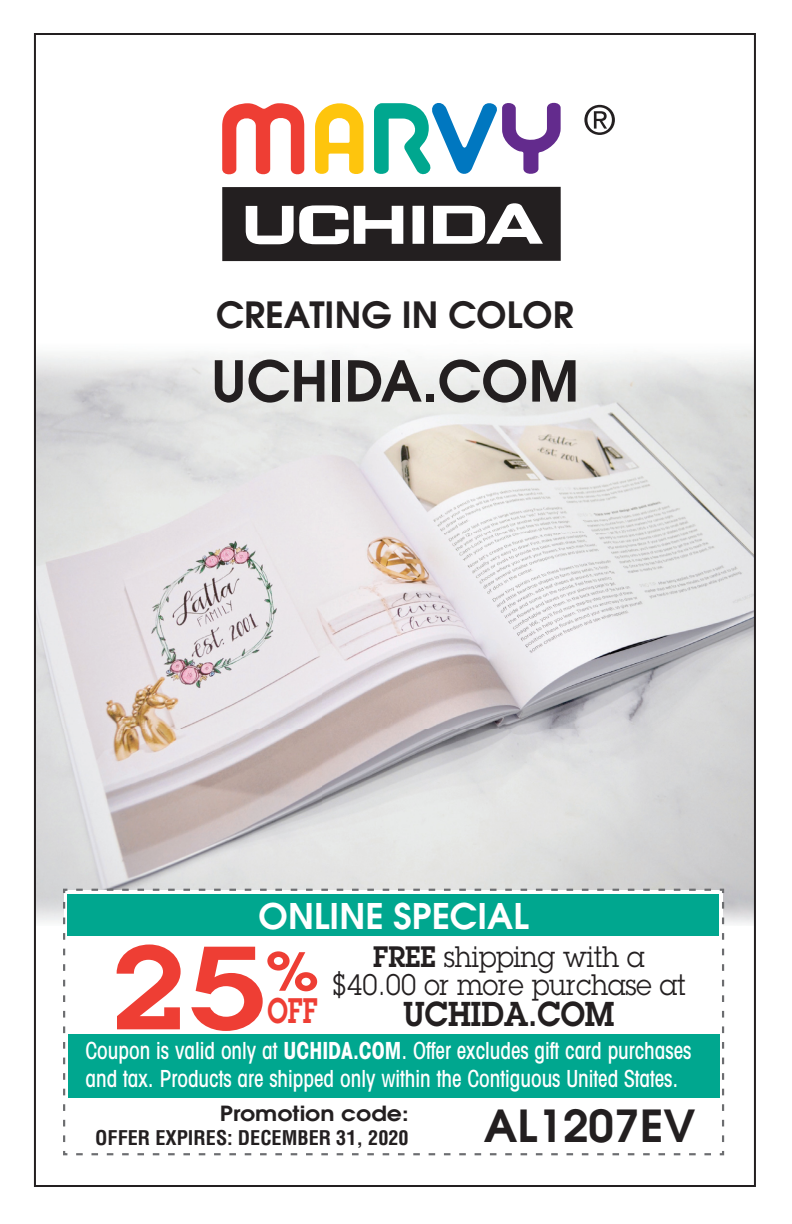
<style>
.page{position:relative;width:792px;height:1224px;background:#fff}
.page>*{position:absolute;margin:0;border:0;box-sizing:border-box;transform-origin:0 0}
.t1{font:600 115.8px "Lubalin Graph";color:#ee3e34;scale:1.16 1}
.t2{font:600 56px "Avant Garde";color:#231f20}
.t3{font:600 44px "Avant Garde";color:#231f20;scale:1.04 1}
.t4{font:600 36px "Avant Garde";color:#231f20}
.t5{font:600 35.2px "Avant Garde";color:#fff}
.t6{font:600 34.8px "Lubalin Graph";color:#ee3e34;scale:.75 1}
.t7{font:600 33.8px "Lubalin Graph";color:#231f20;scale:.91 1}
.t8{font:29px/28.6px "Lubalin Graph";color:#231f20;text-align:center;scale:.91 1}
.t9{font:500 condensed 23.6px/28.2px "Avant Garde";color:#fff;scale:.9 1}
.t10{font:600 20.8px "Avant Garde";color:#231f20;scale:1.13 1}
.t11{font:700 condensed 19.8px "Helvetica";color:#231f20}
.s1{font-weight:600}
.s2{font-weight:700}
</style>
<div class="page">
<img style="left:37px;top:354px;width:716px;height:570px">
<div style="left:222px;top:187px;width:339px;height:74px;background:#231f20"></div>
<svg style="left:222px;top:103px;width:82px;height:72px"></svg>
<svg style="left:315px;top:103px;width:49px;height:71px"></svg>
<svg style="left:374px;top:102px;width:187px;height:73px"></svg>
<svg style="left:246px;top:205px;width:157px;height:39px"></svg>
<div style="left:412px;top:206px;width:12px;height:38px;background:#fff"></div>
<svg style="left:433px;top:203px;width:110px;height:41px"></svg>
<svg style="left:584px;top:105px;width:31px;height:30px"></svg>
<div style="left:64px;top:890px;width:659px;height:264px;background:#fff"></div>
<svg style="left:63px;top:1151px;width:648px;height:5px"></svg>
<svg style="left:62px;top:888px;width:8px;height:254px"></svg>
<svg style="left:76px;top:888px;width:649px;height:7px"></svg>
<svg style="left:718px;top:902px;width:7px;height:254px"></svg>
<div style="left:68px;top:1034px;width:652px;height:63px;background:#00a78f"></div>
<div style="left:67px;top:894px;width:652px;height:41px;background:#00a78f"></div>
<h3 class="t4" style="left:216px;top:292px;width:359px">CREATING IN COLOR</h3>
<h2 class="t2" style="left:211px;top:344px;width:369px">UCHIDA.COM</h2>
<h3 class="t5" style="left:258px;top:893px;width:272px">ONLINE SPECIAL</h3>
<h1 class="t1" style="left:110px;top:912px;width:182px">25<sup>%</sup></h1>
<p class="t8" style="left:332px;top:942px;width:390px"><span class="s1">FREE</span> shipping with a $40.00 or more purchase at</p>
<h3 class="t7" style="left:403px;top:992px;width:234px">UCHIDA.COM</h3>
<p class="t9" style="left:85px;top:1036px;width:675px">Coupon is valid only at <span class="s2">UCHIDA.COM</span>. Offer excludes gift card purchases and tax. Products are shipped only within the Contiguous United States.</p>
<p class="t11" style="left:95px;top:1125px;width:315px">OFFER EXPIRES: DECEMBER 31, 2020</p>
<h3 class="t6" style="left:268px;top:987px;width:68px">OFF</h3>
<p class="t10" style="left:220px;top:1100px;width:169px">Promotion code:</p>
<h3 class="t3" style="left:484px;top:1097px;width:205px">AL1207EV</h3>
</div>
